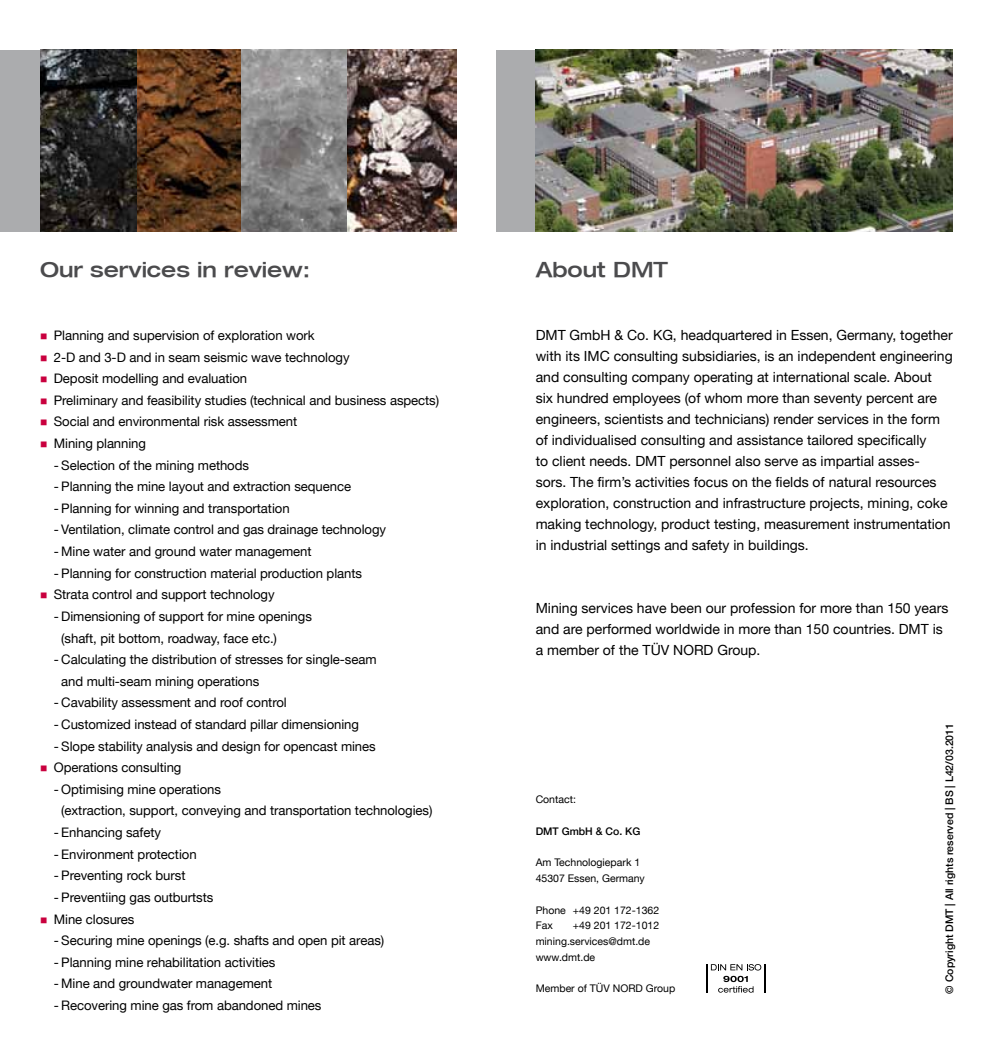
<style>
.page{position:relative;width:993px;height:1042px;background:#fff}
.page>*{position:absolute;margin:0;border:0;box-sizing:border-box;transform-origin:0 0}
.t1{font:500 expanded 21px "Helvetica Neue LT";letter-spacing:-.005em;color:#4b4b4d}
.t2{font:14px/21px "Helvetica Neue LT";color:#000}
.t3{font:13.12px/21.7px "Helvetica Neue LT";letter-spacing:-.005em;color:#000}
.t4{font:10.5px/15.8px "Helvetica Neue LT";color:#000}
.t5{font:500 10.5px "Helvetica Neue LT";color:#000}
.s1{color:#c9003e}
.s2{font-family:"Helvetica Neue LT55 Roman"}
</style>
<div class="page">
<div style="left:0;top:50px;width:42px;height:181px;background:#abacae"></div>
<img style="left:40px;top:50px;width:97px;height:182px">
<img style="left:137px;top:50px;width:105px;height:182px">
<img style="left:347px;top:50px;width:109px;height:182px">
<img style="left:242px;top:50px;width:105px;height:182px">
<div style="left:496px;top:50px;width:40px;height:181px;background:#abacae"></div>
<img style="left:535px;top:50px;width:417px;height:181px">
<svg style="left:706px;top:964px;width:59px;height:28px"></svg>
<h1 class="t1" style="left:40px;top:256px;width:271px">Our services in review:</h1>
<p class="t3" style="left:40px;top:324px;width:276px"><span class="s1">■</span> Planning and supervision of exploration work</p>
<p class="t3" style="left:40px;top:346px;width:311px"><span class="s1">■</span> 2-D and 3-D and in seam seismic wave technology</p>
<p class="t3" style="left:40px;top:367px;width:208px"><span class="s1">■</span> Deposit modelling and evaluation</p>
<p class="t3" style="left:40px;top:389px;width:400px"><span class="s1">■</span> Preliminary and feasibility studies (technical and business aspects)</p>
<p class="t3" style="left:40px;top:411px;width:258px"><span class="s1">■</span> Social and environmental risk assessment</p>
<p class="t3" style="left:40px;top:432px;width:107px"><span class="s1">■</span> Mining planning</p>
<p class="t3" style="left:54px;top:454px;width:197px">- Selection of the mining methods</p>
<p class="t3" style="left:54px;top:475px;width:299px">- Planning the mine layout and extraction sequence</p>
<p class="t3" style="left:54px;top:497px;width:237px">- Planning for winning and transportation</p>
<p class="t3" style="left:54px;top:519px;width:334px">- Ventilation, climate control and gas drainage technology</p>
<p class="t3" style="left:54px;top:540px;width:259px">- Mine water and ground water management</p>
<p class="t3" style="left:54px;top:562px;width:309px">- Planning for construction material production plants</p>
<p class="t3" style="left:40px;top:583px;width:236px"><span class="s1">■</span> Strata control and support technology</p>
<p class="t3" style="left:61px;top:605px;width:252px;text-indent:-7px">- Dimensioning of support for mine openings (shaft, pit bottom, roadway, face etc.)</p>
<p class="t3" style="left:61px;top:648px;width:317px;text-indent:-7px">- Calculating the distribution of stresses for single-seam and multi-seam mining operations</p>
<p class="t3" style="left:54px;top:692px;width:234px">- Cav<span class="s2">a</span>bility assessment and roof control</p>
<p class="t3" style="left:54px;top:713px;width:306px">- Customized instead of standard pillar dimensioning</p>
<p class="t3" style="left:54px;top:735px;width:323px">- Slope stability analysis and design for opencast mines</p>
<p class="t3" style="left:40px;top:756px;width:143px"><span class="s1">■</span> Operations consulting</p>
<p class="t3" style="left:61px;top:778px;width:372px;text-indent:-7px">- Optimising mine operations<br>(extraction, support, conveying and transportation technologies)</p>
<p class="t3" style="left:54px;top:821px;width:109px">- Enhancing safety</p>
<p class="t3" style="left:54px;top:843px;width:144px">- Environment protection</p>
<p class="t3" style="left:54px;top:864px;width:133px">- Preventing rock burst</p>
<p class="t3" style="left:54px;top:886px;width:161px">- Preventiing gas outburtsts</p>
<p class="t3" style="left:40px;top:908px;width:96px"><span class="s1">■</span> Mine closures</p>
<p class="t3" style="left:54px;top:929px;width:332px">- Securing mine openings (e.g. shafts and open pit areas)</p>
<p class="t3" style="left:54px;top:951px;width:223px">- Planning mine rehabilitation activities</p>
<p class="t3" style="left:54px;top:972px;width:220px">- Mine and groundwater management</p>
<p class="t3" style="left:54px;top:994px;width:269px">- Recovering mine gas from abandoned mines</p>
<h1 class="t1" style="left:535px;top:256px;width:134px">About DMT</h1>
<p class="t2" style="left:535px;top:324px;width:418px">DMT GmbH &amp; Co. KG, headquartered in Essen, Germany, together with its IMC consulting subsidiaries, is an independent engineering and consulting company operating at international scale. About six hundred employees (of whom more than seventy percent are engineers, scientists and technicians) render services in the form of individualised consulting and assistance tailored specifically<br>to client needs. DMT personnel also serve as impartial asses&shy;sors. The firm’s activities focus on the fields of natural resources exploration, construction and infrastructure projects, mining, coke making technology, product testing, measurement instrumentation in industrial settings and safety in buildings.</p>
<p class="t2" style="left:535px;top:597px;width:414px">Mining services have been our profession for more than 150 years and are performed worldwide in more than 150 countries. DMT is a member of the TÜV NORD Group.</p>
<p class="t4" style="left:535px;top:791px;width:42px">Contact:</p>
<p class="t5" style="left:535px;top:825px;width:106px">DMT GmbH &amp; Co. KG</p>
<p class="t4" style="left:535px;top:854px;width:111px">Am Technologiepark 1<br>45307 Essen, Germany</p>
<p class="t4" style="left:535px;top:902px;width:125px">Phone +49 201 172-1362<br>Fax</p>
<p class="t4" style="left:535px;top:917px;width:125px;text-indent:37px">+49 201 172-1012 mining.services@dmt.de www.dmt.de</p>
<p class="t4" style="left:535px;top:980px;width:141px">Member of TÜV NORD Group</p>
<p class="t5" style="left:942px;top:993px;width:272px;rotate:-90deg">© Copyright DMT | All rights reserved | BS | L42/03.2011</p>
</div>
